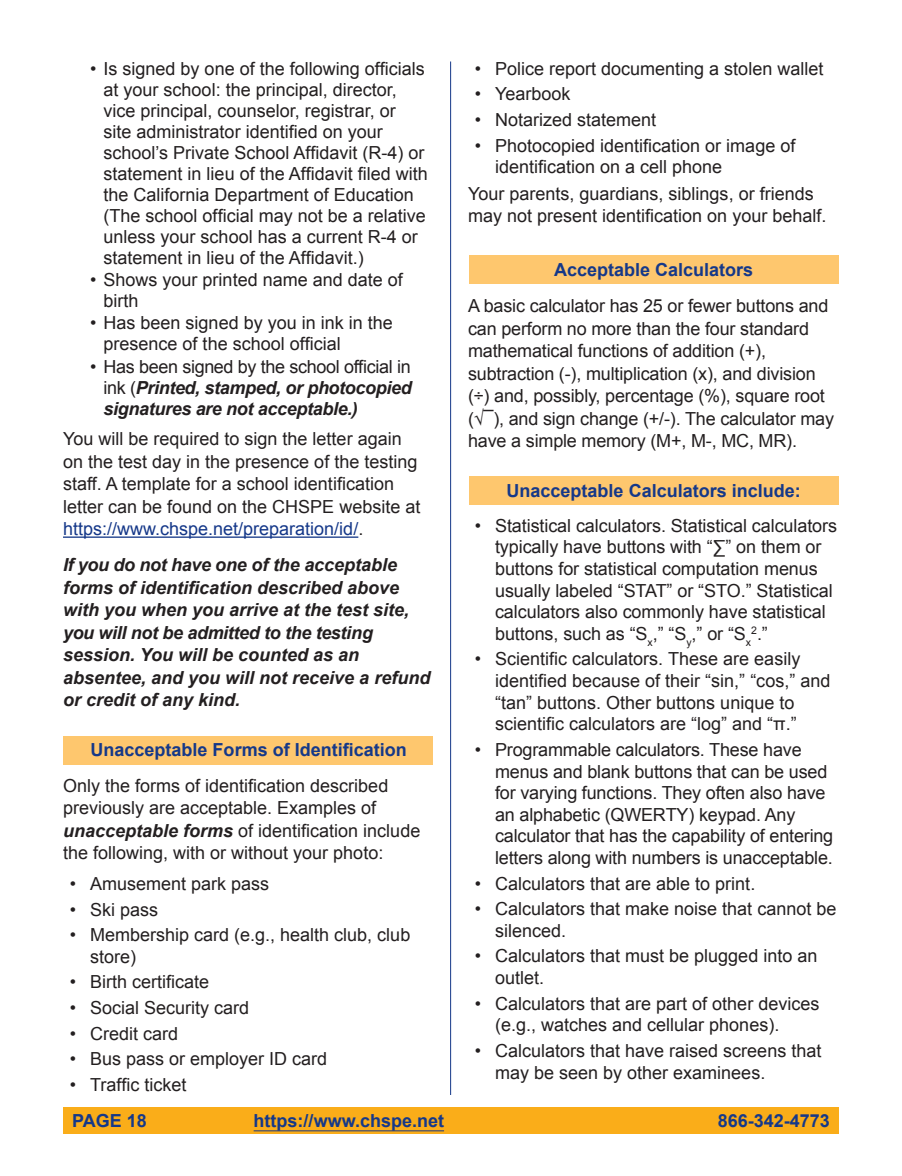
<style>
.page{position:relative;width:902px;height:1176px;background:#fff}
.page>*{position:absolute;margin:0;border:0;box-sizing:border-box;transform-origin:0 0}
.Body_Text{font:18px/21.6px "Arial";color:#231f20}
.Body_Text-2{font:italic 700 18px/22.5px "Arial";color:#231f20;text-align:justify}
.Body_text__after_bul{font:18px/22.5px "Arial";color:#231f20}
.Subhead_2_banner{font:700 18px "Arial";color:#153889}
.s1{font-weight:400;font-style:normal}
.s2{color:#153889}
.s3{font-weight:700;font-style:italic}
</style>
<div class="page">
<div style="left:63px;top:1107px;width:775px;height:27px;background:#faad19"></div>
<hr style="left:254px;top:1130px;width:190px;height:1px;background:#153889">
<div style="left:469px;top:476px;width:370px;height:28px;background:#fec76e"></div>
<div style="left:469px;top:255px;width:369px;height:28px;background:#fec76e"></div>
<div style="left:63px;top:736px;width:370px;height:28px;background:#fec76e"></div>
<hr style="left:450px;top:62px;width:1px;height:1033px;background:#153889">
<hr style="left:63px;top:537px;width:295px;height:1px;background:#153889">
<p class="Body_Text" style="left:104px;top:58px;width:326px;line-height:21px;text-indent:-14px">• Is signed by one of the following officials at your school: the principal, director, vice principal, counselor, registrar, or site administrator identified on your school’s Private School Affidavit (R-4) or statement in lieu of the Affidavit filed with the California Department of Education (The school official may not be a relative unless your school has a current R-4 or statement in lieu of the Affidavit.)</p>
<p class="Body_Text" style="left:104px;top:269px;width:301px;line-height:21px;text-indent:-14px">• Shows your printed name and date of birth</p>
<p class="Body_Text" style="left:104px;top:313px;width:291px;line-height:21px;text-indent:-14px">• Has been signed by you in ink in the presence of the school official</p>
<p class="Body_Text-2" style="left:104px;top:356px;width:310px;line-height:21px;text-indent:-14px"><span class="s1">• Has been signed by the school official in ink (</span>Printed, stamped, or photocopied signatures are not acceptable.)</p>
<p class="Body_text__after_bul" style="left:63px;top:428px;width:359px">You will be required to sign the letter again on the test day in the presence of the testing staff. A template for a school identification letter can be found on the CHSPE website at <span class="s2">https://www.chspe.net/preparation/id/</span>.</p>
<p class="Body_Text-2" style="left:63px;top:554px;width:369px;text-align:left">If you do not have one of the acceptable forms of identification described above with you when you arrive at the test site, you will not be admitted to the testing session. You will be counted as an absentee, and you will not receive a refund or credit of any kind.</p>
<h4 class="Subhead_2_banner" style="left:91px;top:737px;width:318px">Unacceptable Forms of Identification</h4>
<p class="Body_Text" style="left:63px;top:774px;width:359px;line-height:22.5px">Only the forms of identification described previously are acceptable. Examples of <span class="s3">unacceptable forms</span> of identification include the following, with or without your photo:</p>
<p class="Body_Text" style="left:70px;top:873px;width:201px">• Amusement park pass</p>
<p class="Body_Text" style="left:70px;top:899px;width:90px">• Ski pass</p>
<p class="Body_Text" style="left:90px;top:924px;width:322px;text-indent:-20px">• Membership card (e.g., health club, club store)</p>
<p class="Body_Text" style="left:70px;top:971px;width:141px">• Birth certificate</p>
<p class="Body_Text" style="left:70px;top:997px;width:181px">• Social Security card</p>
<p class="Body_Text" style="left:70px;top:1023px;width:110px">• Credit card</p>
<p class="Body_Text" style="left:70px;top:1048px;width:259px">• Bus pass or employer ID card</p>
<p class="Body_Text" style="left:70px;top:1074px;width:118px">• Traffic ticket</p>
<p class="Body_Text" style="left:475px;top:58px;width:350px">• Police report documenting a stolen wallet</p>
<p class="Body_Text" style="left:475px;top:83px;width:97px">• Yearbook</p>
<p class="Body_Text" style="left:475px;top:109px;width:183px">• Notarized statement</p>
<p class="Body_Text" style="left:495px;top:135px;width:302px;text-indent:-20px">• Photocopied identification or image of identification on a cell phone</p>
<p class="Body_Text" style="left:468px;top:182px;width:360px;line-height:22.5px">Your parents, guardians, siblings, or friends may not present identification on your behalf.</p>
<h4 class="Subhead_2_banner" style="left:554px;top:258px;width:201px">Acceptable Calculators</h4>
<p class="Body_Text" style="left:468px;top:295px;width:367px;line-height:22.5px">A basic calculator has 25 or fewer buttons and can perform no more than the four standard mathematical functions of addition (+), subtraction (-), multiplication (x), and division (÷) and, possibly, percentage (%), square root (√¯), and sign change (+/-). The calculator may have a simple memory (M+, M-, MC, MR).</p>
<h4 class="Subhead_2_banner" style="left:506px;top:478px;width:296px">Unacceptable Calculators include:</h4>
<p class="Body_Text" style="left:495px;top:515px;width:343px;text-indent:-20px">• Statistical calculators. Statistical calculators typically have buttons with “∑” on them or buttons for statistical computation menus usually labeled “STAT” or “STO.” Statistical calculators also commonly have statistical buttons, such as “S<sub>x</sub>,” “S<sub>y</sub>,” or “S<sub>x</sub><sup>2</sup>.”</p>
<p class="Body_Text" style="left:495px;top:649px;width:337px;text-indent:-20px">• Scientific calculators. These are easily identified because of their “sin,” “cos,” and “tan” buttons. Other buttons unique to scientific calculators are “log” and “π.”</p>
<p class="Body_Text" style="left:495px;top:739px;width:340px;text-indent:-20px">• Programmable calculators. These have menus and blank buttons that can be used for varying functions. They often also have an alphabetic (QWERTY) keypad. Any calculator that has the capability of entering letters along with numbers is unacceptable.</p>
<p class="Body_Text" style="left:475px;top:873px;width:282px">• Calculators that are able to print.</p>
<p class="Body_Text" style="left:495px;top:898px;width:343px;text-indent:-20px">• Calculators that make noise that cannot be silenced.</p>
<p class="Body_Text" style="left:495px;top:946px;width:324px;text-indent:-20px">• Calculators that must be plugged into an outlet.</p>
<p class="Body_Text" style="left:495px;top:993px;width:326px;text-indent:-20px">• Calculators that are part of other devices (e.g., watches and cellular phones).</p>
<p class="Body_Text" style="left:495px;top:1040px;width:328px;text-indent:-20px">• Calculators that have raised screens that may be seen by other examinees.</p>
<p class="Subhead_2_banner" style="left:72px;top:1109px;width:76px">PAGE 18</p>
<p class="Subhead_2_banner" style="left:254px;top:1109px;width:192px">https://www.chspe.net</p>
<p class="Subhead_2_banner" style="left:717px;top:1109px;width:114px">866-342-4773</p>
</div>
